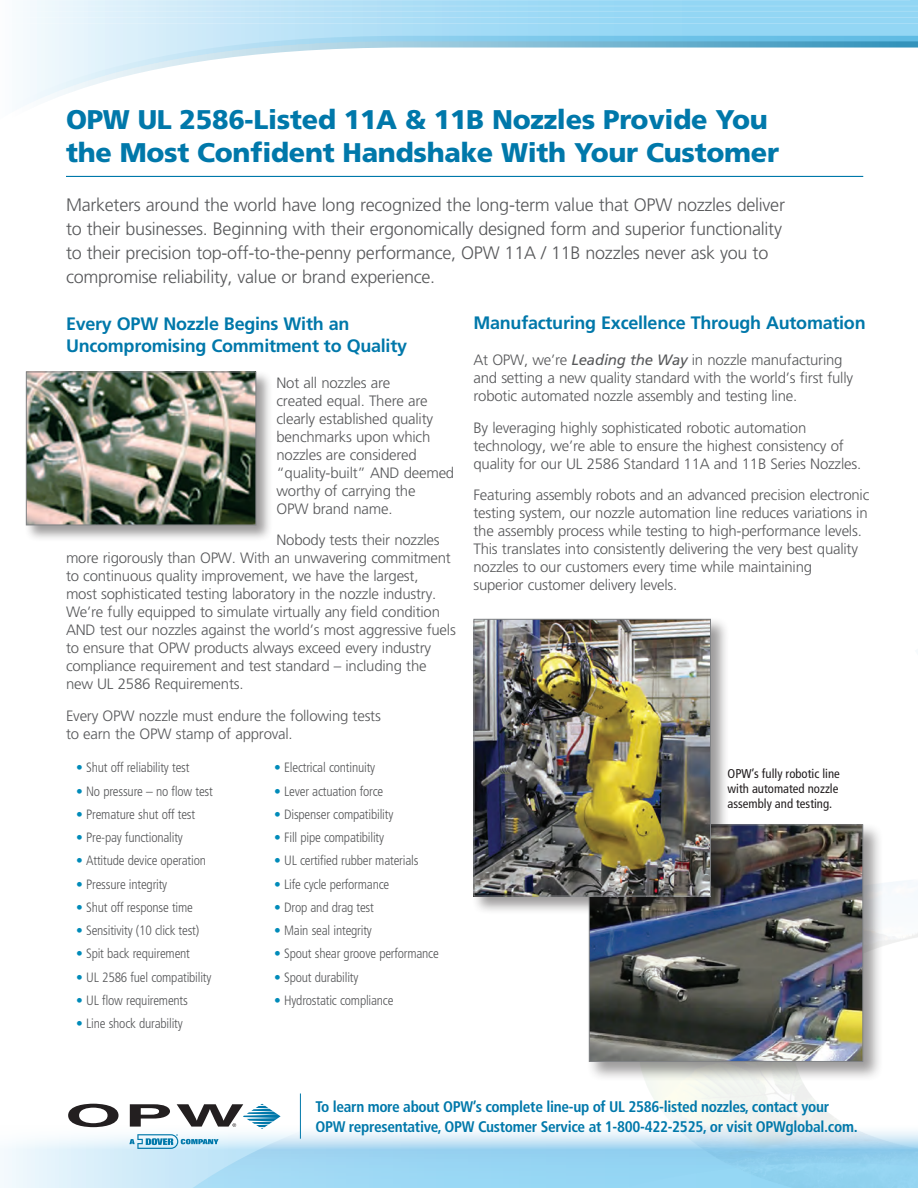
<style>
.page{position:relative;width:918px;height:1188px;background:#fff}
.page>*{position:absolute;margin:0;border:0;box-sizing:border-box;transform-origin:0 0}
.t1{font:900 27px/33px "Frutiger LT Std";letter-spacing:-.01em;color:#0078aa}
.t2{font:300 18px/24px "Frutiger LT Std";letter-spacing:-.015em;color:#57585a}
.t3{font:700 18px/21.6px "Frutiger LT Std";letter-spacing:-.015em;color:#0078aa}
.t4{font:700 condensed 15.3px/19.5px "Frutiger LT Std";letter-spacing:-.02em;color:#0078aa}
.t5{font:300 15px/18px "Frutiger LT Std";letter-spacing:-.015em;color:#57585a}
.t6{font:300 condensed 13.5px "Frutiger LT Std";letter-spacing:-.015em;color:#57585a}
.t7{font:condensed 12.75px/15px "Frutiger LT Std";color:#231f20;text-align:justify}
.s1{color:#008bb9}
.s2{font-weight:400;font-style:italic}
</style>
<div class="page">
<div style="left:0;top:1123px;width:918px;height:65px;background:linear-gradient(to bottom,#fbfdfe,#e3f3fb)"></div>
<svg style="left:72px;top:1123px;width:530px;height:65px;background:#bbe2f6"></svg>
<img style="left:602px;top:880px;width:316px;height:308px">
<svg style="left:68px;top:1104px;width:51px;height:23px"></svg>
<svg style="left:129px;top:1104px;width:152px;height:45px"></svg>
<svg style="left:23px;top:0;width:895px;height:106px"></svg>
<hr style="left:0;top:23px;width:918px;height:1px;background:#fff">
<hr style="left:0;top:11px;width:918px;height:1px;background:#fff">
<hr style="left:0;top:17px;width:918px;height:1px;background:#fff">
<hr style="left:0;top:6px;width:918px;height:1px;background:#fff">
<hr style="left:0;top:0;width:910px;height:1px;background:#fff">
<hr style="left:300px;top:1094px;width:1px;height:45px;background:#0078aa">
<hr style="left:66px;top:176px;width:797px;height:1px;background:#0078aa">
<div style="left:586px;top:822px;width:297px;height:260px;background:#231f20;opacity:.45"></div>
<img style="left:591px;top:826px;width:270px;height:234px">
<div style="left:589px;top:824px;width:274px;height:238px;border:1px solid #808285"></div>
<div style="left:472px;top:617px;width:257px;height:298px;background:#231f20;opacity:.45"></div>
<img style="left:475px;top:621px;width:234px;height:274px">
<div style="left:473px;top:619px;width:238px;height:278px;border:1px solid #808285"></div>
<div style="left:24px;top:370px;width:249px;height:172px;background:#231f20;opacity:.45"></div>
<img style="left:28px;top:374px;width:226px;height:149px">
<div style="left:26px;top:372px;width:230px;height:153px;border:1px solid #808285"></div>
<p class="t1" style="left:66px;top:103px;width:715px">OPW UL 2586-Listed 11A &amp; 11B Nozzles Provide You the Most Confident Handshake With Your Customer</p>
<p class="t2" style="left:66px;top:193px;width:721px">Marketers around the world have long recognized the long-term value that OPW nozzles deliver to their businesses. Beginning with their ergonomically designed form and superior functionality to their precision top-off-to-the-penny performance, OPW 11A / 11B nozzles never ask you to compromise reliability, value or brand experience.</p>
<p class="t3" style="left:66px;top:313px;width:343px">Every OPW Nozzle Begins With an<br>Uncompromising Commitment to Quality</p>
<p class="t5" style="left:277px;top:374px;width:179px">Not all nozzles are<br>created equal. There are clearly established quality benchmarks upon which nozzles are considered “quality-built” AND deemed worthy of carrying the<br>OPW brand name.</p>
<p class="t5" style="left:66px;top:531px;width:391px;text-indent:211px">Nobody tests their nozzles more rigorously than OPW. With an unwavering commitment to continuous quality improvement, we have the largest,<br>most sophisticated testing laboratory in the nozzle industry.<br>We’re fully equipped to simulate virtually any field condition AND test our nozzles against the world’s most aggressive fuels to ensure that OPW products always exceed every industry compliance requirement and test standard – including the new UL 2586 Requirements.</p>
<p class="t5" style="left:66px;top:707px;width:316px">Every OPW nozzle must endure the following tests to earn the OPW stamp of approval.</p>
<p class="t6" style="left:76px;top:760px;width:115px"><span class="s1">•</span> Shut off reliability test</p>
<p class="t6" style="left:76px;top:783px;width:138px"><span class="s1">•</span> No pressure – no flow test</p>
<p class="t6" style="left:76px;top:806px;width:120px"><span class="s1">•</span> Premature shut off test</p>
<p class="t6" style="left:76px;top:830px;width:108px"><span class="s1">•</span> Pre-pay functionality</p>
<p class="t6" style="left:76px;top:853px;width:131px"><span class="s1">•</span> Attitude device operation</p>
<p class="t6" style="left:76px;top:876px;width:93px"><span class="s1">•</span> Pressure integrity</p>
<p class="t6" style="left:76px;top:899px;width:118px"><span class="s1">•</span> Shut off response time</p>
<p class="t6" style="left:76px;top:923px;width:125px"><span class="s1">•</span> Sensitivity (10 click test)</p>
<p class="t6" style="left:76px;top:946px;width:115px"><span class="s1">•</span> Spit back requirement</p>
<p class="t6" style="left:76px;top:969px;width:137px"><span class="s1">•</span> UL 2586 fuel compatibility</p>
<p class="t6" style="left:76px;top:992px;width:113px"><span class="s1">•</span> UL flow requirements</p>
<p class="t6" style="left:76px;top:1016px;width:108px"><span class="s1">•</span> Line shock durability</p>
<p class="t6" style="left:274px;top:760px;width:102px"><span class="s1">•</span> Electrical continuity</p>
<p class="t6" style="left:274px;top:783px;width:111px"><span class="s1">•</span> Lever actuation force</p>
<p class="t6" style="left:274px;top:806px;width:121px"><span class="s1">•</span> Dispenser compatibility</p>
<p class="t6" style="left:274px;top:830px;width:111px"><span class="s1">•</span> Fill pipe compatibility</p>
<p class="t6" style="left:274px;top:853px;width:146px"><span class="s1">•</span> UL certified rubber materials</p>
<p class="t6" style="left:274px;top:876px;width:117px"><span class="s1">•</span> Life cycle performance</p>
<p class="t6" style="left:274px;top:899px;width:101px"><span class="s1">•</span> Drop and drag test</p>
<p class="t6" style="left:274px;top:923px;width:99px"><span class="s1">•</span> Main seal integrity</p>
<p class="t6" style="left:274px;top:946px;width:166px"><span class="s1">•</span> Spout shear groove performance</p>
<p class="t6" style="left:274px;top:969px;width:86px"><span class="s1">•</span> Spout durability</p>
<p class="t6" style="left:274px;top:992px;width:121px"><span class="s1">•</span> Hydrostatic compliance</p>
<p class="t3" style="left:473px;top:312px;width:394px">Manufacturing Excellence Through Automation</p>
<p class="t5" style="left:473px;top:351px;width:381px">At OPW, we’re <span class="s2">Leading the Way</span> in nozzle manufacturing and setting a new quality standard with the world’s first fully robotic automated nozzle assembly and testing line.</p>
<p class="t5" style="left:473px;top:419px;width:389px">By leveraging highly sophisticated robotic automation technology, we’re able to ensure the highest consistency of quality for our UL 2586 Standard 11A and 11B Series Nozzles.</p>
<p class="t5" style="left:473px;top:486px;width:397px">Featuring assembly robots and an advanced precision electronic testing system, our nozzle automation line reduces variations in the assembly process while testing to high-performance levels.<br>This translates into consistently delivering the very best quality nozzles to our customers every time while maintaining<br>superior customer delivery levels.</p>
<p class="t7" style="left:728px;top:766px;width:114px">OPW’s fully robotic line with automated nozzle assembly and testing.</p>
<p class="t4" style="left:315px;top:1097px;width:544px">To learn more about OPW’s complete line-up of UL 2586-listed nozzles, contact your<br>OPW representative, OPW Customer Service at 1-800-422-2525, or visit OPWglobal.com.</p>
</div>
